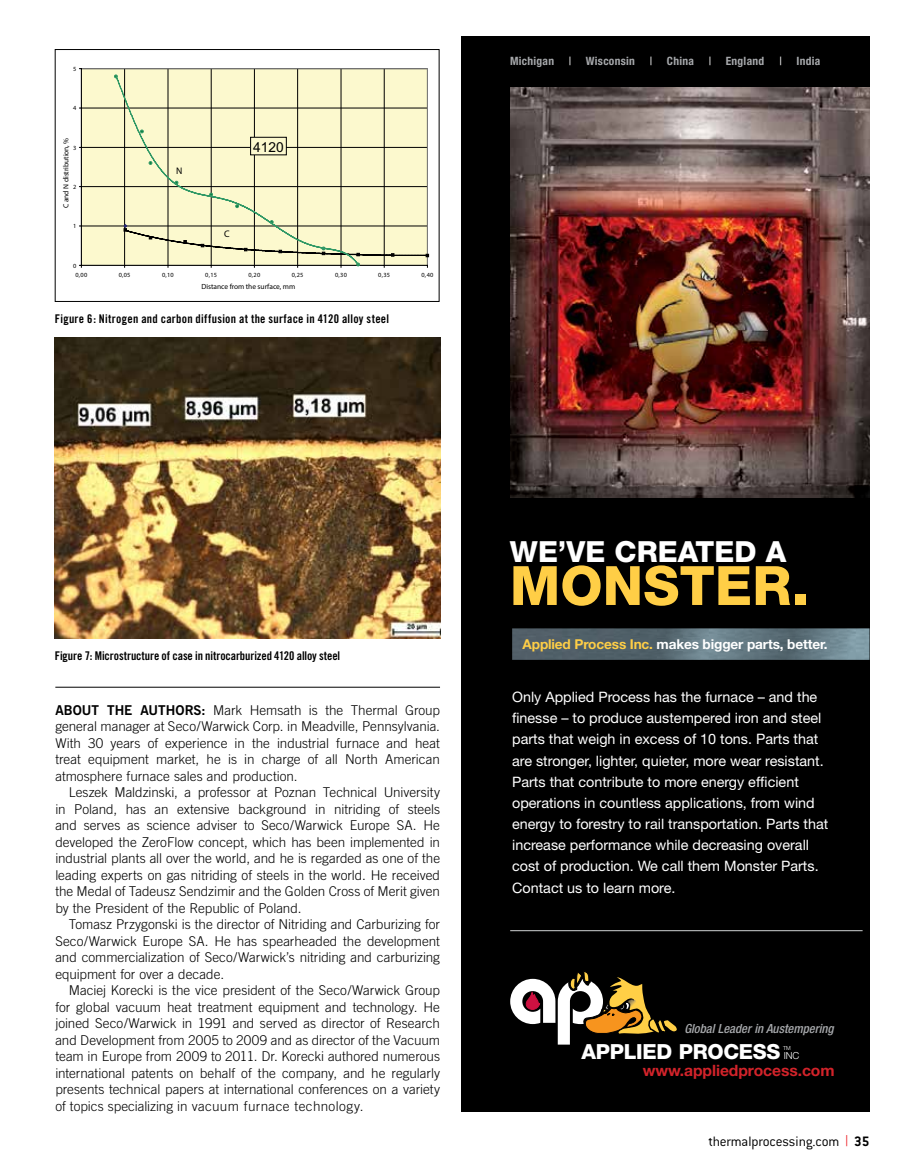
<style>
.page{position:relative;width:905px;height:1175px;background:#fff}
.page>*{position:absolute;margin:0;border:0;box-sizing:border-box;transform-origin:0 0}
.t1{font:800 54.3px "Helvetica Neue";letter-spacing:.005em;color:#ffce46}
.t2{font:800 29.1px "Helvetica Neue";color:#fff}
.t3{font:800 20.85px "Helvetica Neue";letter-spacing:-.015em;color:#fff}
.t4{font:700 15.6px "Helvetica Neue";letter-spacing:-.005em;color:#d2232a}
.t5{font:300 15px "Conduit ITC";letter-spacing:-.01em;color:#000}
.t6{font:14.4px/21.1px "Helvetica Neue";color:#fff}
.t7{font:13.8px "Arial";color:#000}
.t8{font:700 13.65px "Helvetica Neue";letter-spacing:-.01em;color:#fff}
.t9{font:300 13.5px/16.5px "Trade Gothic";color:#000;text-align:justify}
.t10{font:italic 500 condensed 12.6px "Helvetica Neue";color:#a7a9ac}
.t11{font:12px "Trade Gothic Bold Cond Twenty";letter-spacing:.005em;color:#000}
.t12{font:700 condensed 11.55px "Helvetica Neue";letter-spacing:.025em;color:#a7a9ac}
.t13{font:11.55px "Helvetica Neue";color:#fff}
.t14{font:9.6px "Myriad Pro";color:#000}
.t15{font:7.5px "Myriad Pro";letter-spacing:-.01em;color:#000}
.t16{font:6.3px "Myriad Pro";letter-spacing:.03em;color:#000}
.t17{font:300 5.55px "Helvetica Neue";color:#fff}
.s1{font-family:"News Gothic BT";font-weight:700}
.s2{color:#ffce46}
.s3{font-weight:300;font-size:9.75px}
.s4{font-family:"Helvetica Neue";color:#ed1d24}
.s5{font-weight:700}
</style>
<div class="page">
<div style="left:461px;top:36px;width:408px;height:1075px;background:#000"></div>
<img style="left:510px;top:88px;width:359px;height:409px">
<hr style="left:510px;top:930px;width:352px;height:1px;background:#d1d3d4">
<img style="left:512px;top:628px;width:357px;height:32px">
<svg style="left:510px;top:971px;width:167px;height:73px"></svg>
<img style="left:55px;top:338px;width:385px;height:300px">
<div style="left:81px;top:69px;width:346px;height:196px;background:#fcf9ce"></div>
<hr style="left:81px;top:226px;width:346px;height:1px;background:#000">
<hr style="left:81px;top:186px;width:346px;height:1px;background:#000">
<hr style="left:81px;top:147px;width:346px;height:1px;background:#000">
<hr style="left:81px;top:108px;width:346px;height:1px;background:#000">
<hr style="left:124px;top:69px;width:1px;height:196px;background:#000">
<hr style="left:168px;top:69px;width:1px;height:196px;background:#000">
<hr style="left:211px;top:69px;width:1px;height:196px;background:#000">
<hr style="left:254px;top:69px;width:1px;height:196px;background:#000">
<hr style="left:297px;top:69px;width:1px;height:196px;background:#000">
<hr style="left:341px;top:69px;width:1px;height:196px;background:#000">
<hr style="left:384px;top:69px;width:1px;height:196px;background:#000">
<hr style="left:81px;top:68px;width:346px;height:1px;background:#808080">
<hr style="left:427px;top:69px;width:1px;height:196px;background:#808080">
<hr style="left:81px;top:69px;width:1px;height:196px;background:#000">
<hr style="left:81px;top:265px;width:346px;height:1px;background:#000">
<svg style="left:114px;top:74px;width:315px;height:193px"></svg>
<div style="left:250px;top:137px;width:36px;height:18px;background:#fcf9ce"></div>
<div style="left:250px;top:137px;width:36px;height:18px;border:1px solid #000"></div>
<div style="left:55px;top:49px;width:384px;height:253px;border:1px solid #000"></div>
<hr style="left:55px;top:687px;width:385px;height:1px;background:#000">
<p class="t16" style="left:73px;top:65px;width:5px">5</p>
<p class="t16" style="left:73px;top:104px;width:5px">4</p>
<p class="t15" style="left:61px;top:208px;width:72px;rotate:-90deg">C and N distribution, %</p>
<p class="t16" style="left:73px;top:144px;width:5px">3</p>
<p class="t16" style="left:73px;top:183px;width:5px">2</p>
<p class="t16" style="left:73px;top:222px;width:5px">1</p>
<p class="t16" style="left:73px;top:262px;width:5px">0</p>
<p class="t14" style="left:176px;top:165px;width:8px">N</p>
<p class="t7" style="left:253px;top:138px;width:32px">4120</p>
<p class="t14" style="left:224px;top:228px;width:7px">C</p>
<p class="t16" style="left:75px;top:271px;width:13px">0,00</p>
<p class="t16" style="left:119px;top:271px;width:13px">0,05</p>
<p class="t16" style="left:162px;top:271px;width:13px">0,10</p>
<p class="t16" style="left:205px;top:271px;width:13px">0,15</p>
<p class="t16" style="left:248px;top:271px;width:13px">0,20</p>
<p class="t16" style="left:292px;top:271px;width:13px">0,25</p>
<p class="t16" style="left:335px;top:271px;width:13px">0,30</p>
<p class="t16" style="left:378px;top:271px;width:13px">0,35</p>
<p class="t16" style="left:421px;top:271px;width:13px">0,40</p>
<p class="t15" style="left:202px;top:281px;width:95px">Distance from the surface, mm</p>
<p class="t11" style="left:55px;top:311px;width:336px">Figure 6: Nitrogen and carbon diffusion at the surface in 4120 alloy steel</p>
<p class="t12" style="left:510px;top:54px;width:46px">Michigan</p>
<p class="t13" style="left:568px;top:54px;width:4px">|</p>
<p class="t12" style="left:586px;top:54px;width:51px">Wisconsin</p>
<p class="t13" style="left:649px;top:54px;width:4px">|</p>
<p class="t12" style="left:667px;top:54px;width:29px">China</p>
<p class="t13" style="left:708px;top:54px;width:4px">|</p>
<p class="t12" style="left:725px;top:54px;width:40px">England</p>
<p class="t13" style="left:779px;top:54px;width:4px">|</p>
<p class="t12" style="left:796px;top:54px;width:25px">India</p>
<p class="t11" style="left:55px;top:648px;width:287px">Figure 7: Microstructure of case in nitrocarburized 4120 alloy steel</p>
<p class="t9" style="left:55px;top:701px;width:386px"><span class="s1">ABOUT THE AUTHORS:</span> Mark Hemsath is the Thermal Group general manager at Seco/Warwick Corp. in Meadville, Pennsylvania.<br>With 30 years of experience in the industrial furnace and heat treat equipment market, he is in charge of all North American atmosphere furnace sales and production.</p>
<p class="t9" style="left:55px;top:784px;width:386px;text-indent:14px">Leszek Maldzinski, a professor at Poznan Technical University in Poland, has an extensive background in nitriding of steels and serves as science adviser to Seco/Warwick Europe SA. He developed the ZeroFlow concept, which has been implemented in industrial plants all over the world, and he is regarded as one of the leading experts on gas nitriding of steels in the world. He received the Medal of Tadeusz Sendzimir and the Golden Cross of Merit given by the President of the Republic of Poland.</p>
<p class="t9" style="left:55px;top:916px;width:386px;text-indent:14px">Tomasz Przygonski is the director of Nitriding and Carburizing for Seco/Warwick Europe SA. He has spearheaded the development and commercialization of Seco/Warwick’s nitriding and carburizing equipment for over a decade.</p>
<p class="t9" style="left:55px;top:982px;width:386px;text-indent:14px">Maciej Korecki is the vice president of the Seco/Warwick Group for global vacuum heat treatment equipment and technology. He joined Seco/Warwick in 1991 and served as director of Research and Development from 2005 to 2009 and as director of the Vacuum team in Europe from 2009 to 2011. Dr. Korecki authored numerous international patents on behalf of the company, and he regularly presents technical papers at international conferences on a variety of topics specializing in vacuum furnace technology.</p>
<h2 class="t2" style="left:510px;top:535px;width:278px">WE’VE CREATED A</h2>
<h1 class="t1" style="left:510px;top:553px;width:300px">MONSTER.</h1>
<p class="t8" style="left:522px;top:636px;width:306px"><span class="s2">Applied Process Inc.</span> makes bigger parts, better.</p>
<p class="t6" style="left:512px;top:686px;width:318px">Only Applied Process has the furnace – and the finesse – to produce austempered iron and steel parts that weigh in excess of 10 tons. Parts that are stronger, lighter, quieter, more wear resistant.<br>Parts that contribute to more energy efficient operations in countless applications, from wind energy to forestry to rail transportation. Parts that increase performance while decreasing overall cost of production. We call them Monster Parts.<br>Contact us to learn more.</p>
<p class="t10" style="left:684px;top:1020px;width:151px">Global Leader in Austempering</p>
<p class="t4" style="left:642px;top:1061px;width:193px">www.appliedprocess.com</p>
<h3 class="t3" style="left:581px;top:1039px;width:219px">APPLIED PROCESS <span class="s3">INC</span></h3>
<p class="t17" style="left:783px;top:1044px;width:9px">TM</p>
<p class="t5" style="left:708px;top:1133px;width:162px">thermalprocessing.com <span class="s4">|</span> <span class="s5">35</span></p>
</div>
